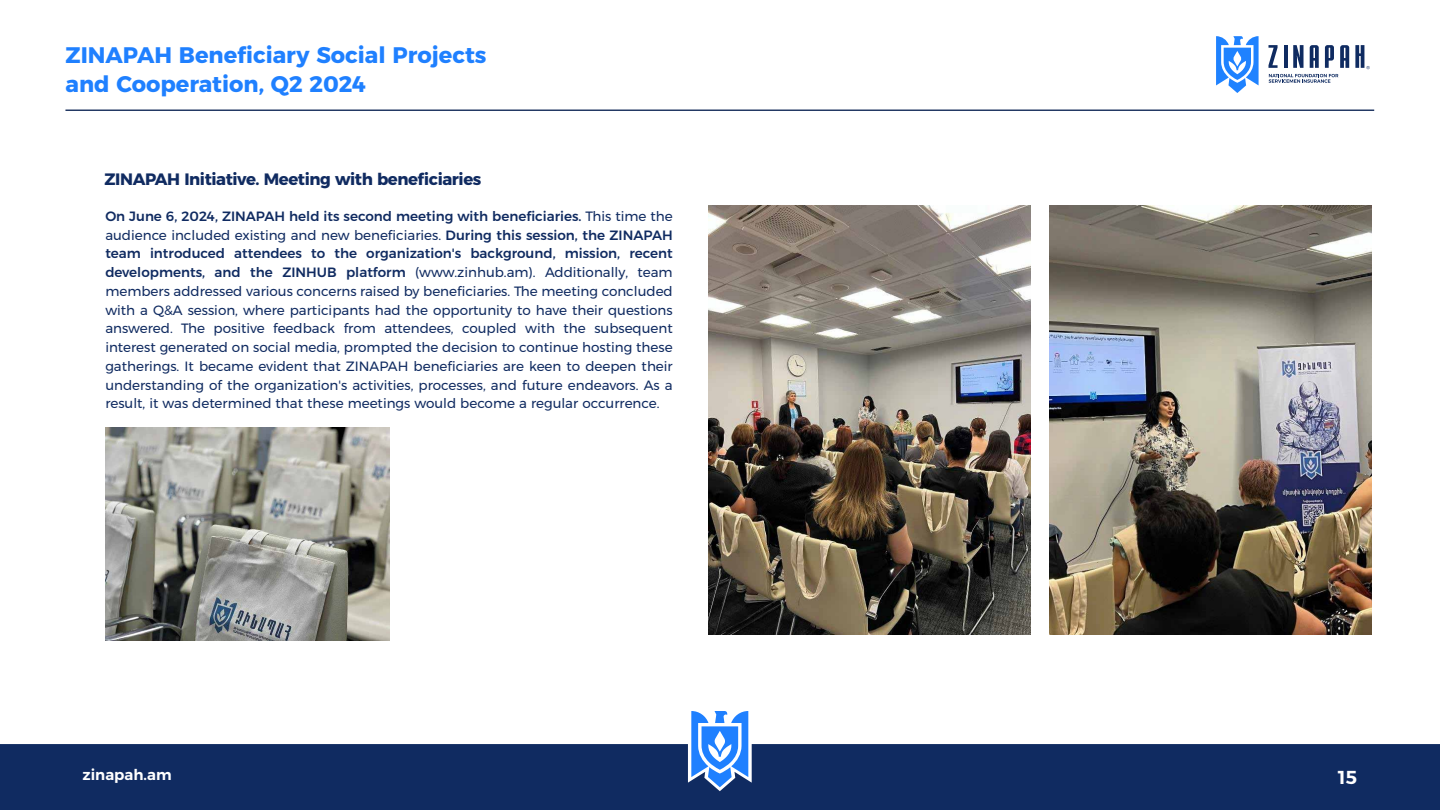
<style>
.page{position:relative;width:1440px;height:810px;background:#fff}
.page>*{position:absolute;margin:0;border:0;box-sizing:border-box;transform-origin:0 0}
.t1{font:700 22.5px/29.2px "Montserratarm";color:#1f80ff}
.t2{font:600 18.75px "Montserratarm";color:#fff}
.t3{font:700 16.5px "Montserratarm";letter-spacing:-.025em;color:#102b61}
.t4{font:600 15px "Montserratarm";color:#fff}
.t5{font:13.5px/18.8px "Montserratarm";color:#102b61;text-align:justify}
.s1{font-weight:500}
</style>
<div class="page">
<hr style="left:65px;top:110px;width:1309px;height:1px;background:#233964">
<svg style="left:691px;top:711px;width:57px;height:33px"></svg>
<div style="left:0;top:744px;width:1440px;height:66px;background:#102b61"></div>
<svg style="left:1269px;top:74px;width:69px;height:9px"></svg>
<svg style="left:1216px;top:36px;width:43px;height:57px"></svg>
<svg style="left:1269px;top:45px;width:9px;height:23px"></svg>
<hr style="left:1284px;top:45px;width:3px;height:23px;background:#0f2b61">
<svg style="left:1293px;top:45px;width:11px;height:23px"></svg>
<svg style="left:1310px;top:45px;width:9px;height:23px"></svg>
<svg style="left:1325px;top:45px;width:9px;height:23px"></svg>
<svg style="left:1340px;top:45px;width:9px;height:23px"></svg>
<svg style="left:1355px;top:45px;width:15px;height:24px"></svg>
<img style="left:105px;top:428px;width:284px;height:213px">
<img style="left:708px;top:205px;width:322px;height:429px">
<img style="left:1049px;top:205px;width:322px;height:430px">
<h1 class="t1" style="left:66px;top:40px;width:423px">ZINAPAH Beneficiary Social Projects and Cooperation, Q2 2024</h1>
<p class="t3" style="left:105px;top:166px;width:378px">ZINAPAH Initiative. Meeting with beneficiaries</p>
<p class="t5" style="left:105px;top:207px;width:569px"><span class="s1">On June 6, 2024, ZINAPAH held its second meeting with beneficiaries.</span> This time the audience included existing and new beneficiaries. <span class="s1">During this session, the ZINAPAH team introduced attendees to the organization's background, mission, recent developments, and the ZINHUB platform</span> (www.zinhub.am). Additionally, team members addressed various concerns raised by beneficiaries. The meeting concluded with a Q&amp;A session, where participants had the opportunity to have their questions answered. The positive feedback from attendees, coupled with the subsequent interest generated on social media, prompted the decision to continue hosting these gatherings. It became evident that ZINAPAH beneficiaries are keen to deepen their understanding of the organization's activities, processes, and future endeavors. As a result, it was determined that these meetings would become a regular occurrence.</p>
<p class="t4" style="left:83px;top:763px;width:91px">zinapah.am</p>
<h2 class="t2" style="left:1338px;top:763px;width:21px">15</h2>
</div>
